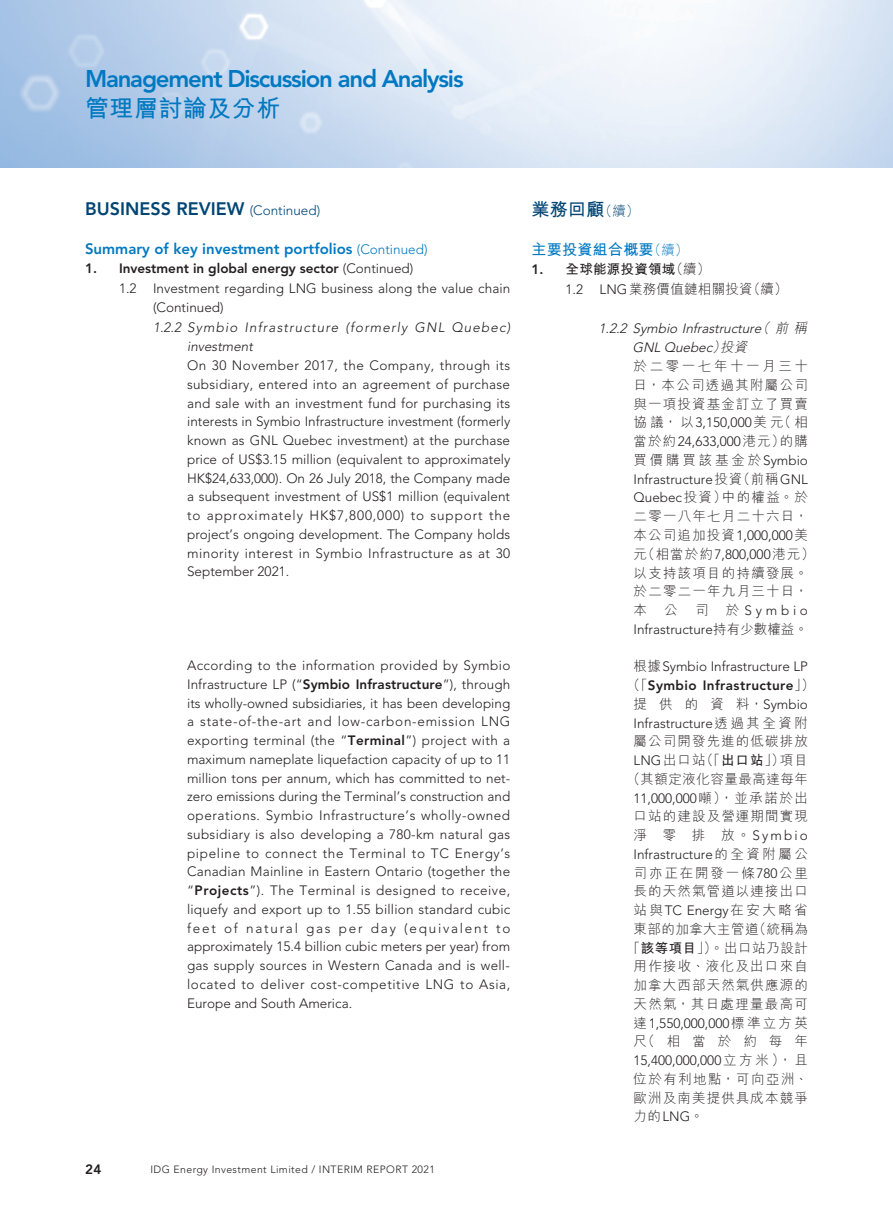
<style>
.page{position:relative;width:893px;height:1212px;background:#fff}
.page>*{position:absolute;margin:0;border:0;box-sizing:border-box;transform-origin:0 0}
.t1{font:800 24px "Avenir LT Std";letter-spacing:-.05em;color:#0079c2}
.t2{font:700 24px "M Hei HK";letter-spacing:.02em;color:#0079c2}
._01_H1_E{font:800 18px "Avenir LT Std";color:#004574}
._001_H1_C{font:700 18px "M Hei HK";color:#004574}
._02_H2_E{font:800 15px "Avenir LT Std";color:#0079c2}
._002_H2_C{font:700 15px "M Hei HK";letter-spacing:.02em;color:#0079c2}
._00_txt_E{font:300 13.5px/18.8px "Avenir LT Std";letter-spacing:.005em;color:#231f20;text-align:justify}
._000_txt_C{font:300 13.5px/18.8px "M Hei HK";letter-spacing:.085em;color:#231f20}
._000_txt_C-2{font:300 13.5px/18.8px "Avenir LT Std";color:#231f20;text-align:right}
._00_txt_E-2{font:italic 300 13.5px/19.5px "Avenir LT Std";letter-spacing:.085em;color:#231f20}
._03_H3_E{font:800 13.5px "Avenir LT Std";color:#231f20}
._000_txt_C-3{font:italic 300 13.5px/19.5px "Avenir LT Std";color:#231f20}
._000_txt_C-4{font:800 13.5px "Avenir LT Std";letter-spacing:.03em;color:#231f20}
._000_txt_C-5{font:300 13.5px "M Hei HK";letter-spacing:.02em;color:#231f20}
._003_H3_C{font:700 13.5px "M Hei HK";letter-spacing:.02em;color:#231f20}
._000_txt_C-6{font:300 13.5px "M Hei HK";letter-spacing:.035em;color:#231f20}
._000_txt_C-7{font:300 13.5px "M Hei HK";letter-spacing:.14em;color:#231f20}
._000_txt_C-8{font:300 13.5px "M Hei HK";letter-spacing:.03em;color:#231f20}
._000_txt_C-9{font:300 13.5px "M Hei HK";letter-spacing:.105em;color:#231f20}
.t3{font:300 10.5px "Avenir LT Std";letter-spacing:.04em;color:#231f20}
.s1{font-weight:300;font-size:13.5px}
.s2{font-weight:300}
.s3{font-weight:800}
.s4{font-family:"Avenir LT Std";font-weight:800}
.s5{font-family:"Avenir LT Std"}
.s6{font-family:"M Hei HK"}
.s7{font-family:"M Hei HK";font-weight:300}
.s8{font-weight:700}
</style>
<div class="page">
<h1 class="t1" style="left:85px;top:65px;width:380px">Management Discussion and Analysis</h1>
<h1 class="t2" style="left:85px;top:91px;width:197px">管理層討論及分析</h1>
<p class="_01_H1_E" style="left:85px;top:198px;width:237px">BUSINESS REVIEW <span class="s1">(Continued)</span></p>
<p class="_02_H2_E" style="left:85px;top:240px;width:344px">Summary of key investment portfolios <span class="s1">(Continued)</span></p>
<p class="_03_H3_E" style="left:85px;top:261px;width:330px">1. Investment in global energy sector <span class="s2">(Continued)</span></p>
<p class="_00_txt_E" style="left:153px;top:278px;width:359px;line-height:19.5px;text-indent:-34px">1.2 Investment regarding LNG business along the value chain (Continued)</p>
<p class="_00_txt_E-2" style="left:187px;top:318px;width:325px;text-indent:-34px">1.2.2 Symbio Infrastructure (formerly GNL Quebec) investment</p>
<p class="_00_txt_E" style="left:187px;top:356px;width:325px">On 30 November 2017, the Company, through its subsidiary, entered into an agreement of purchase and sale with an investment fund for purchasing its interests in Symbio Infrastructure investment (formerly known as GNL Quebec investment) at the purchase price of US$3.15 million (equivalent to approximately HK$24,633,000). On 26 July 2018, the Company made a subsequent investment of US$1 million (equivalent to approximately HK$7,800,000) to support the project’s ongoing development. The Company holds minority interest in Symbio Infrastructure as at 30<br>September 2021.</p>
<p class="_00_txt_E" style="left:187px;top:656px;width:325px">According to the information provided by Symbio Infrastructure LP (“<span class="s3">Symbio Infrastructure</span>”), through its wholly-owned subsidiaries, it has been developing a state-of-the-art and low-carbon-emission LNG exporting terminal (the “<span class="s3">Terminal</span>”) project with a maximum nameplate liquefaction capacity of up to 11 million tons per annum, which has committed to net&shy;zero emissions during the Terminal’s construction and operations. Symbio Infrastructure’s wholly-owned subsidiary is also developing a 780-km natural gas pipeline to connect the Terminal to TC Energy’s Canadian Mainline in Eastern Ontario (together the “<span class="s3">Projects</span>”). The Terminal is designed to receive, liquefy and export up to 1.55 billion standard cubic feet of natural gas per day (equivalent to approximately 15.4 billion cubic meters per year) from gas supply sources in Western Canada and is well&shy;located to deliver cost-competitive LNG to Asia, Europe and South America.</p>
<p class="_03_H3_E" style="left:85px;top:1161px;width:18px">24</p>
<p class="t3" style="left:150px;top:1163px;width:286px">IDG Energy Investment Limited / INTERIM REPORT 2021</p>
<p class="_001_H1_C" style="left:531px;top:196px;width:109px">業務回顧<span class="s1">（續）</span></p>
<p class="_002_H2_C" style="left:531px;top:238px;width:158px">主要投資組合概要<span class="s1">（續）</span></p>
<p class="_003_H3_C" style="left:531px;top:260px;width:180px"><span class="s4">1.</span> 全球能源投資領域<span class="s2">（續）</span></p>
<p class="_000_txt_C-5" style="left:565px;top:282px;width:223px"><span class="s5">1.2 LNG</span>業務價值鏈相關投資（續）</p>
<p class="_000_txt_C-3" style="left:632px;top:319px;width:179px;text-indent:-34px">1.2.2 Symbio Infrastructure<span class="s6">（前稱<br></span>GNL Quebec<span class="s6">）投資</span></p>
<p class="_000_txt_C" style="left:634px;top:357px;width:183px">於二零一七年十一月三十日，本公司透過其附屬公司與一項投資基金訂立了買賣協議，以<span class="s5">3,150,000</span>美元（相當於約<span class="s5">24,633,000</span>港元）的購買價購買該基金於<span class="s5">Symbio<br>Infrastructure</span>投資（前稱<span class="s5">GNL<br>Quebec</span>投資）中的權益。於二零一八年七月二十六日，本公司追加投資<span class="s5">1,000,000</span>美元（相當於約<span class="s5">7,800,000</span>港元）以支持該項目的持續發展。於二零二一年九月三十日，本</p>
<p class="_000_txt_C-2" style="left:634px;top:601px;width:176px"><span class="s6">於</span> Symbio<br>Infrastructure<span class="s6">持有少數權益。</span></p>
<p class="_000_txt_C-2" style="left:634px;top:657px;width:176px"><span class="s6">根據</span>Symbio Infrastructure LP</p>
<p class="_000_txt_C-4" style="left:627px;top:677px;width:189px"><span class="s7">（「</span>Symbio Infrastructure<span class="s7">」）</span></p>
<p class="_000_txt_C" style="left:634px;top:694px;width:176px">提 供 的 資 料，<span class="s5">Symbio</span></p>
<p class="_000_txt_C-2" style="left:634px;top:713px;width:176px">Infrastructure<span class="s6">透過其全資附</span></p>
<p class="_000_txt_C" style="left:634px;top:732px;width:176px">屬公司開發先進的低碳排放</p>
<p class="_000_txt_C" style="left:634px;top:750px;width:176px"><span class="s5">LNG</span>出口站（「<span class="s8">出口站</span>」）項目</p>
<p class="_000_txt_C-6" style="left:627px;top:772px;width:183px">（其額定液化容量最高達每年</p>
<p class="_000_txt_C-2" style="left:634px;top:788px;width:176px">11,000,000<span class="s6">噸），並承諾於出</span></p>
<p class="_000_txt_C" style="left:634px;top:807px;width:176px">口站的建設及營運期間實現</p>
<p class="_000_txt_C-2" style="left:634px;top:826px;width:176px"><span class="s6">淨 零 排 放。</span>Symbio</p>
<p class="_000_txt_C-2" style="left:634px;top:845px;width:176px">Infrastructure<span class="s6">的全資附屬公</span></p>
<p class="_000_txt_C-7" style="left:634px;top:866px;width:176px">司亦正在開發一條<span class="s5">780</span>公里</p>
<p class="_000_txt_C" style="left:634px;top:882px;width:176px">長的天然氣管道以連接出口</p>
<p class="_000_txt_C-2" style="left:634px;top:901px;width:176px"><span class="s6">站與</span>TC Energy<span class="s6">在安大略省</span></p>
<p class="_000_txt_C-8" style="left:634px;top:922px;width:176px">東部的加拿大主管道（統稱為</p>
<p class="_000_txt_C" style="left:627px;top:938px;width:183px">「<span class="s8">該等項目</span>」）。出口站乃設計</p>
<p class="_000_txt_C" style="left:634px;top:957px;width:176px">用作接收、液化及出口來自</p>
<p class="_000_txt_C" style="left:634px;top:975px;width:176px">加拿大西部天然氣供應源的</p>
<p class="_000_txt_C" style="left:634px;top:994px;width:176px">天然氣，其日處理量最高可</p>
<p class="_000_txt_C-2" style="left:634px;top:1013px;width:176px"><span class="s6">達</span>1,550,000,000<span class="s6">標準立方英</span></p>
<p class="_000_txt_C" style="left:634px;top:1032px;width:176px">尺（相當於約每年</p>
<p class="_000_txt_C-2" style="left:634px;top:1051px;width:176px">15,400,000,000<span class="s6">立方米），且</span></p>
<p class="_000_txt_C-9" style="left:634px;top:1072px;width:176px">位於有利地點，可向亞洲、</p>
<p class="_000_txt_C" style="left:634px;top:1088px;width:176px">歐洲及南美提供具成本競爭</p>
<p class="_000_txt_C" style="left:634px;top:1107px;width:72px">力的<span class="s5">LNG</span>。</p>
<p class="_000_txt_C" style="left:664px;top:600px;width:15px">公</p>
<p class="_000_txt_C" style="left:695px;top:600px;width:15px">司</p>
</div>
